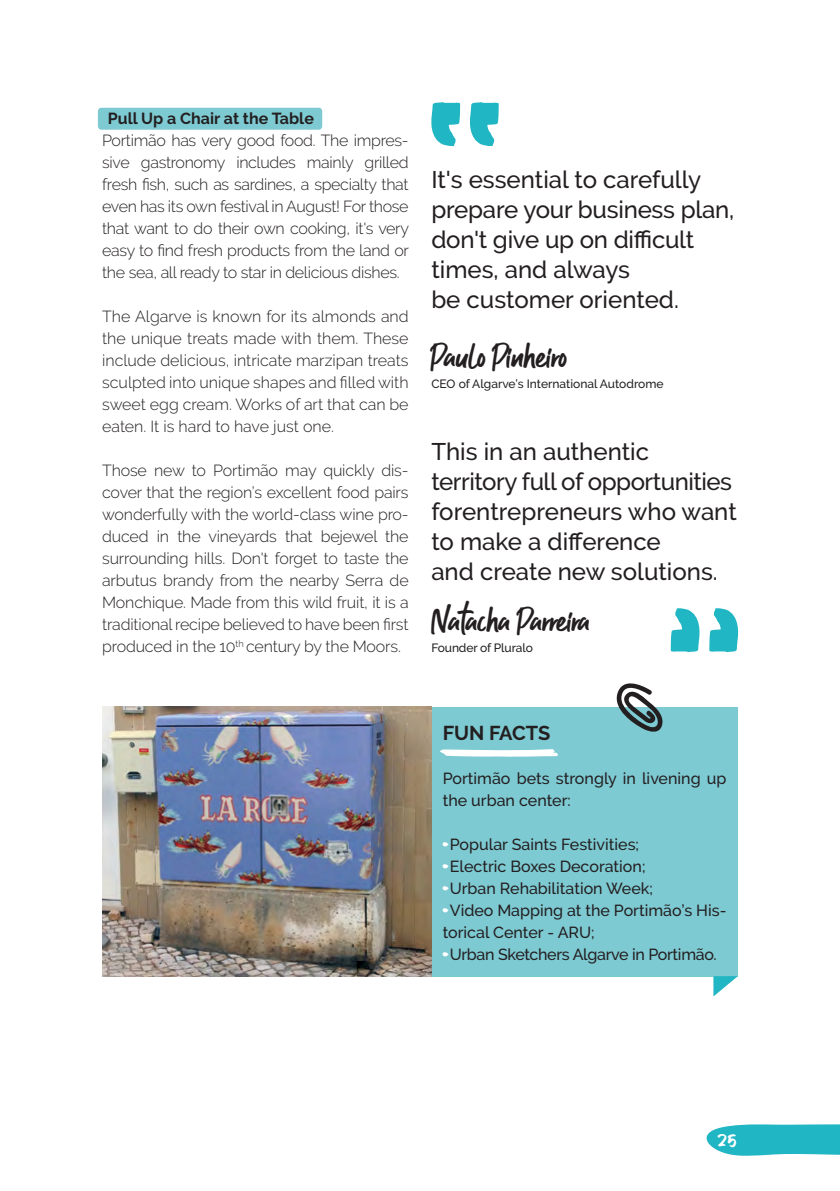
<style>
.page{position:relative;width:840px;height:1191px;background:#fff}
.page>*{position:absolute;margin:0;border:0;box-sizing:border-box;transform-origin:0 0}
.t1{font:32px "Guthen Bloots Personal Use";color:#231f21}
.t2{font:500 24px/30px "Raleway";letter-spacing:-.005em;color:#231f21}
.t3{font:700 20px "Raleway";letter-spacing:-.005em;color:#231f21}
.t4{font:300 16px/22px "Raleway";letter-spacing:-.01em;color:#231f21;text-align:justify}
.t5{font:500 16px/22px "Raleway";color:#231f21}
.t6{font:700 16px "Raleway";color:#231f21}
.t7{font:16px "GUTHENBLOOTSALLCAPS";color:#fff}
.t8{font:500 12px "Raleway";letter-spacing:-.005em;color:#231f21}
</style>
<div class="page">
<div style="left:98px;top:108px;width:224px;height:22px;background:#7ecad2;border-radius:3px"></div>
<svg style="left:706px;top:1124px;width:133px;height:31px;background:#35bcc8"></svg>
<div style="left:431px;top:707px;width:306px;height:269px;background:#7ecad2"></div>
<svg style="left:440px;top:749px;width:118px;height:7px"></svg>
<svg style="left:713px;top:976px;width:24px;height:20px"></svg>
<svg style="left:616px;top:683px;width:47px;height:49px"></svg>
<img style="left:102px;top:707px;width:329px;height:269px">
<svg style="left:470px;top:102px;width:28px;height:44px"></svg>
<svg style="left:431px;top:102px;width:29px;height:44px"></svg>
<svg style="left:670px;top:608px;width:30px;height:44px"></svg>
<svg style="left:709px;top:608px;width:30px;height:44px"></svg>
<p class="t6" style="left:108px;top:109px;width:207px">Pull Up a Chair at the Table</p>
<p class="t4" style="left:102px;top:129px;width:308px">Portimão has very good food. The impres&shy;sive gastronomy includes mainly grilled fresh fish, such as sardines, a specialty that even has its own festival in August! For those that want to do their own cooking, it's very easy to find fresh products from the land or the sea, all ready to star in delicious dishes.</p>
<p class="t4" style="left:102px;top:305px;width:308px">The Algarve is known for its almonds and the unique treats made with them. These include delicious, intricate marzipan treats sculpted into unique shapes and filled with sweet egg cream. Works of art that can be eaten. It is hard to have just one.</p>
<p class="t4" style="left:102px;top:459px;width:308px">Those new to Portimão may quickly dis&shy;cover that the region’s excellent food pairs wonderfully with the world-class wine pro&shy;duced in the vineyards that bejewel the surrounding hills. Don't forget to taste the arbutus brandy from the nearby Serra de Monchique. Made from this wild fruit, it is a traditional recipe believed to have been first produced in the 10<sup>th</sup> century by the Moors.</p>
<h2 class="t2" style="left:431px;top:165px;width:304px">It's essential to carefully prepare your business plan, don't give up on difficult times, and always<br>be customer oriented.</h2>
<h1 class="t1" style="left:431px;top:336px;width:137px">Paulo Pinheiro</h1>
<p class="t8" style="left:431px;top:377px;width:234px">CEO of Algarve’s International Autodrome</p>
<h2 class="t2" style="left:431px;top:436px;width:307px">This in an authentic territory full of opportunities forentrepreneurs who want to make a difference<br>and create new solutions.</h2>
<h1 class="t1" style="left:431px;top:600px;width:160px">Natacha Parreira</h1>
<p class="t8" style="left:431px;top:641px;width:103px">Founder of Pluralo</p>
<p class="t3" style="left:442px;top:722px;width:109px">FUN FACTS</p>
<p class="t5" style="left:442px;top:767px;width:285px">Portimão bets strongly in livening up the urban center:</p>
<p class="t5" style="left:442px;top:833px;width:285px"><sup>.</sup>Popular Saints Festivities;<br><sup>.</sup>Electric Boxes Decoration;<br><sup>.</sup>Urban Rehabilitation Week;<br><sup>.</sup>Video Mapping at the Portimão’s His&shy;torical Center - ARU;<br><sup>.</sup>Urban Sketchers Algarve in Portimão.</p>
<p class="t7" style="left:718px;top:1130px;width:21px">25</p>
</div>
